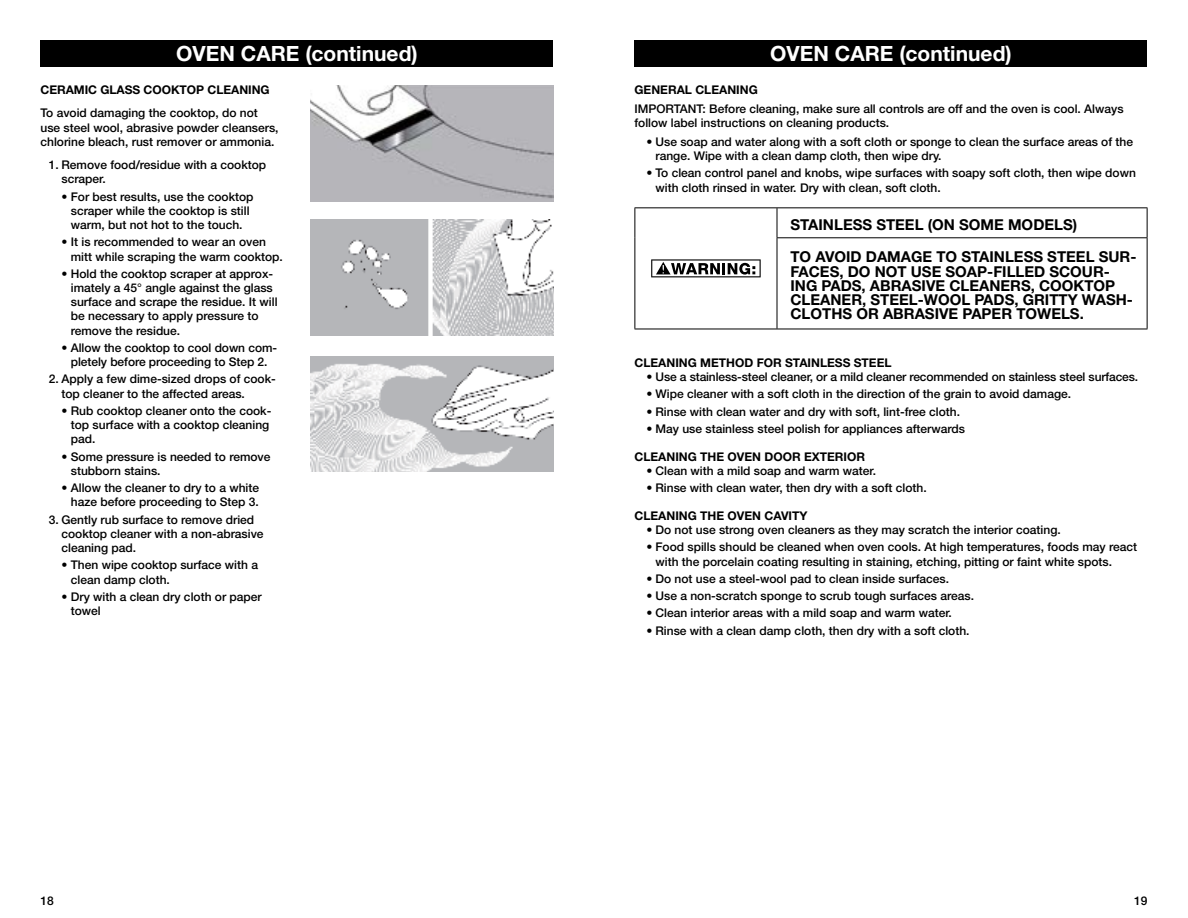
<style>
.page{position:relative;width:1188px;height:918px;background:#fff}
.page>*{position:absolute;margin:0;border:0;box-sizing:border-box;transform-origin:0 0}
.t1{font:700 21px "Helvetica Neue LT Std";color:#fff}
.t2{font:700 15px/14.2px "Helvetica Neue LT Std";color:#000}
.t3{font:500 12px/14.2px "Helvetica Neue LT Std";color:#000}
.t4{font:700 12px "Helvetica Neue LT Std";color:#000}
</style>
<div class="page">
<div style="left:40px;top:40px;width:514px;height:28px;background:#000"></div>
<div style="left:634px;top:40px;width:514px;height:28px;background:#000"></div>
<img style="left:310px;top:356px;width:243px;height:115px">
<img style="left:310px;top:220px;width:243px;height:116px">
<img style="left:310px;top:86px;width:243px;height:115px">
<hr style="left:634px;top:207px;width:143px;height:1px;background:#000">
<hr style="left:634px;top:208px;width:1px;height:30px;background:#000">
<hr style="left:634px;top:238px;width:1px;height:91px;background:#000">
<hr style="left:634px;top:329px;width:143px;height:1px;background:#000">
<hr style="left:777px;top:207px;width:371px;height:1px;background:#000">
<svg style="left:777px;top:208px;width:1px;height:29px"></svg>
<svg style="left:1147px;top:208px;width:1px;height:29px"></svg>
<hr style="left:777px;top:237px;width:371px;height:1px;background:#000">
<hr style="left:777px;top:238px;width:1px;height:91px;background:#000">
<hr style="left:1147px;top:238px;width:1px;height:91px;background:#000">
<hr style="left:777px;top:329px;width:371px;height:1px;background:#000">
<svg style="left:651px;top:259px;width:110px;height:18px"></svg>
<h1 class="t1" style="left:176px;top:41px;width:243px">OVEN CARE (continued)</h1>
<h1 class="t1" style="left:770px;top:41px;width:243px">OVEN CARE (continued)</h1>
<p class="t4" style="left:40px;top:82px;width:231px">CERAMIC GLASS COOKTOP CLEANING</p>
<p class="t3" style="left:40px;top:106px;width:240px">To avoid damaging the cooktop, do not use steel wool, abrasive powder cleansers, chlorine bleach, rust remover or ammonia.</p>
<p class="t3" style="left:62px;top:158px;width:206px;text-indent:-13px">1. Remove food/residue with a cooktop scraper.</p>
<p class="t3" style="left:62px;top:189px;width:194px;text-align:center">• For best results, use the cooktop scraper while the cooktop is still warm, but not hot to the touch.</p>
<p class="t3" style="left:71px;top:235px;width:214px;text-indent:-9px">• It is recommended to wear an oven mitt while scraping the warm cooktop.</p>
<p class="t3" style="left:71px;top:266px;width:208px;text-indent:-9px">• Hold the cooktop scraper at approx&shy;imately a 45° angle against the glass surface and scrape the residue. It will be necessary to apply pressure to remove the residue.</p>
<p class="t3" style="left:62px;top:340px;width:217px;text-align:center">• Allow the cooktop to cool down com&shy;pletely before proceeding to Step 2.</p>
<p class="t3" style="left:62px;top:372px;width:216px;text-indent:-13px">2. Apply a few dime-sized drops of cook&shy;top cleaner to the affected areas.</p>
<p class="t3" style="left:71px;top:403px;width:202px;text-indent:-9px">• Rub cooktop cleaner onto the cook&shy;top surface with a cooktop cleaning pad.</p>
<p class="t3" style="left:71px;top:449px;width:201px;text-indent:-9px">• Some pressure is needed to remove stubborn stains.</p>
<p class="t3" style="left:62px;top:481px;width:199px;text-align:right">• Allow the cleaner to dry to a white haze before proceeding to Step 3.</p>
<p class="t3" style="left:62px;top:512px;width:204px;text-indent:-13px">3. Gently rub surface to remove dried cooktop cleaner with a non-abrasive cleaning pad.</p>
<p class="t3" style="left:71px;top:558px;width:189px;text-indent:-9px">• Then wipe cooktop surface with a clean damp cloth.</p>
<p class="t3" style="left:71px;top:589px;width:192px;text-indent:-9px">• Dry with a clean dry cloth or paper towel</p>
<p class="t4" style="left:634px;top:82px;width:125px">GENERAL CLEANING</p>
<p class="t3" style="left:634px;top:101px;width:491px">IMPORTANT: Before cleaning, make sure all controls are off and the oven is cool. Always follow label instructions on cleaning products.</p>
<p class="t3" style="left:656px;top:134px;width:479px;text-indent:-9px">• Use soap and water along with a soft cloth or sponge to clean the surface areas of the range. Wipe with a clean damp cloth, then wipe dry.</p>
<p class="t3" style="left:656px;top:166px;width:482px;text-indent:-9px">• To clean control panel and knobs, wipe surfaces with soapy soft cloth, then wipe down with cloth rinsed in water. Dry with clean, soft cloth.</p>
<p class="t2" style="left:790px;top:209px;width:348px;line-height:32.1px">STAINLESS STEEL (ON SOME MODELS)<br>TO AVOID DAMAGE TO STAINLESS STEEL SUR-</p>
<p class="t2" style="left:790px;top:264px;width:344px">FACES, DO NOT USE SOAP-FILLED SCOUR-ING PADS, ABRASIVE CLEANERS, COOKTOP CLEANER, STEEL-WOOL PADS, GRITTY WASH-CLOTHS OR ABRASIVE PAPER TOWELS.</p>
<p class="t4" style="left:634px;top:355px;width:259px">CLEANING METHOD FOR STAINLESS STEEL</p>
<p class="t3" style="left:647px;top:370px;width:493px">• Use a stainless-steel cleaner, or a mild cleaner recommended on stainless steel surfaces.</p>
<p class="t3" style="left:646px;top:387px;width:426px">• Wipe cleaner with a soft cloth in the direction of the grain to avoid damage.</p>
<p class="t3" style="left:646px;top:404px;width:315px">• Rinse with clean water and dry with soft, lint-free cloth.</p>
<p class="t3" style="left:646px;top:421px;width:320px">• May use stainless steel polish for appliances afterwards</p>
<p class="t4" style="left:634px;top:449px;width:232px">CLEANING THE OVEN DOOR EXTERIOR</p>
<p class="t3" style="left:646px;top:463px;width:231px">• Clean with a mild soap and warm water.</p>
<p class="t3" style="left:646px;top:481px;width:282px">• Rinse with clean water, then dry with a soft cloth.</p>
<p class="t4" style="left:634px;top:508px;width:175px">CLEANING THE OVEN CAVITY</p>
<p class="t3" style="left:646px;top:523px;width:416px">• Do not use strong oven cleaners as they may scratch the interior coating.</p>
<p class="t3" style="left:656px;top:540px;width:483px;text-indent:-9px">• Food spills should be cleaned when oven cools. At high temperatures, foods may react with the porcelain coating resulting in staining, etching, pitting or faint white spots.</p>
<p class="t3" style="left:646px;top:571px;width:304px">• Do not use a steel-wool pad to clean inside surfaces.</p>
<p class="t3" style="left:646px;top:589px;width:329px">• Use a non-scratch sponge to scrub tough surfaces areas.</p>
<p class="t3" style="left:646px;top:606px;width:307px">• Clean interior areas with a mild soap and warm water.</p>
<p class="t3" style="left:646px;top:623px;width:325px">• Rinse with a clean damp cloth, then dry with a soft cloth.</p>
<p class="t3" style="left:40px;top:893px;width:15px">18</p>
<p class="t3" style="left:1134px;top:893px;width:15px">19</p>
</div>
